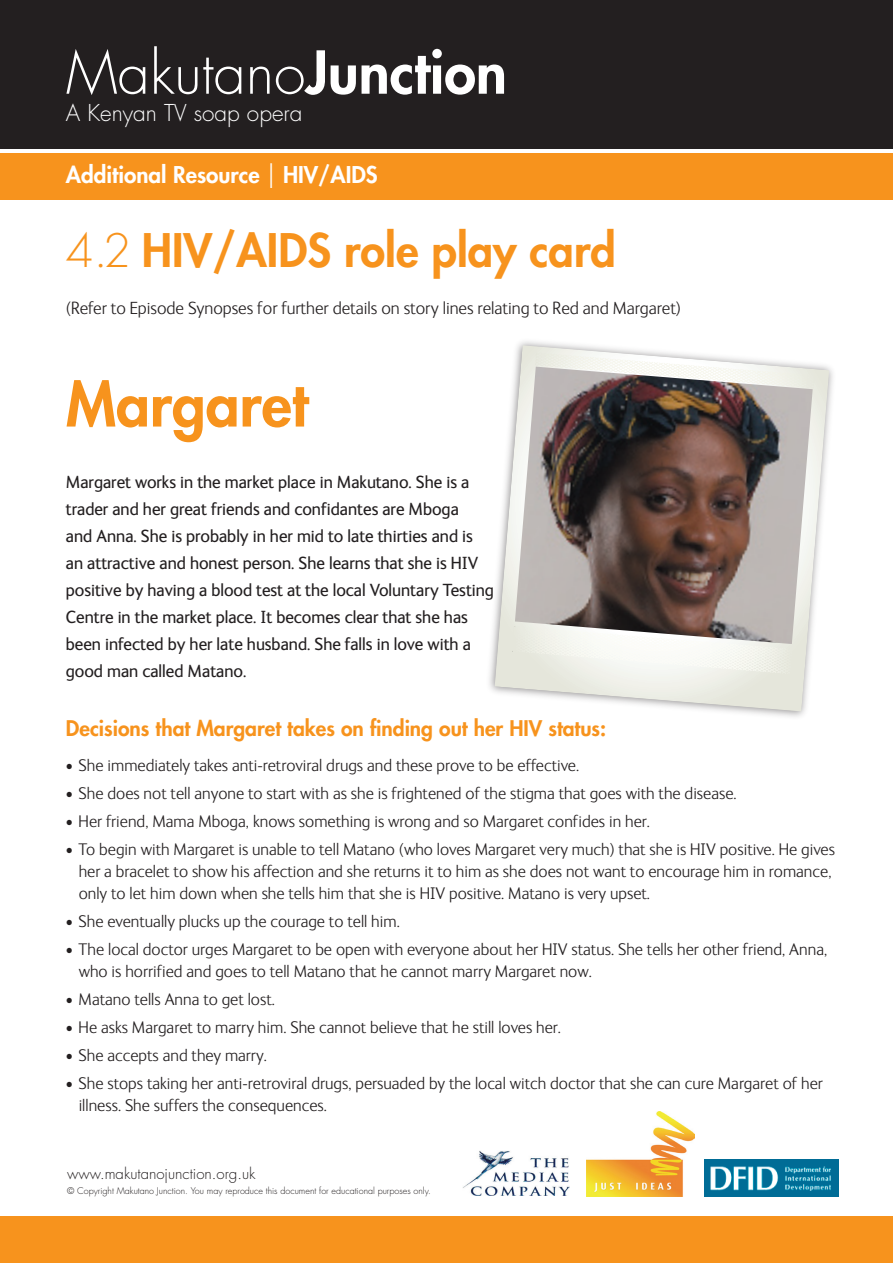
<style>
.page{position:relative;width:893px;height:1263px;background:#fff}
.page>*{position:absolute;margin:0;border:0;box-sizing:border-box;transform-origin:0 0}
.t1{font:800 60px "Futura";color:#f7931d}
.t2{font:300 57.6px "Futura";color:#fff}
.t3{font:800 45px "Futura";color:#f7931d}
.t4{font:300 22.65px "Futura";color:#fff}
.t5{font:800 22.5px "Futura";color:#fff}
.t6{font:800 21px "Futura";color:#f7931d}
.t7{font:18px/27px "NHM Ingrid";color:#231f20}
.t8{font:300 18px "NHM Ingrid";letter-spacing:-.005em;color:#231f20}
.t9{font:300 17.25px/21.8px "NHM Ingrid";color:#231f20}
.t10{font:300 15px "Futura";color:#231f20}
.t11{font:300 9px "Futura";color:#231f20}
.s1{font-weight:800}
.s2{font-weight:300;font-size:30px}
.s3{font-weight:300}
</style>
<div class="page">
<img style="left:704px;top:1160px;width:134px;height:36px">
<img style="left:463px;top:1151px;width:107px;height:44px">
<div style="left:0;top:1216px;width:893px;height:47px;background:#f7931d"></div>
<img style="left:586px;top:1111px;width:108px;height:85px">
<div style="left:0;top:0;width:893px;height:149px;background:#231f20"></div>
<div style="left:0;top:153px;width:893px;height:47px;background:#f7931d"></div>
<svg style="left:495px;top:345px;width:334px;height:366px"></svg>
<svg style="left:585px;top:632px;width:207px;height:40px"></svg>
<svg style="left:538px;top:365px;width:277px;height:23px"></svg>
<h2 class="t2" style="left:66px;top:36px;width:442px">Makutano<span class="s1">Junction</span></h2>
<h3 class="t4" style="left:66px;top:98px;width:238px">A Kenyan TV soap opera</h3>
<h3 class="t5" style="left:66px;top:160px;width:313px">Additional Resource <span class="s2">|</span> HIV/AIDS</h3>
<h3 class="t3" style="left:66px;top:220px;width:551px"><span class="s3">4.2</span> HIV/AIDS role play card</h3>
<p class="t8" style="left:66px;top:299px;width:617px">(Refer to Episode Synopses for further details on story lines relating to Red and Margaret)</p>
<h1 class="t1" style="left:66px;top:364px;width:244px">Margaret</h1>
<p class="t7" style="left:66px;top:469px;width:430px">Margaret works in the market place in Makutano. She is a trader and her great friends and confidantes are Mboga<br>and Anna. She is probably in her mid to late thirties and is an attractive and honest person. She learns that she is HIV positive by having a blood test at the local Voluntary Testing Centre in the market place. It becomes clear that she has been infected by her late husband. She falls in love with a good man called Matano.</p>
<p class="t6" style="left:66px;top:714px;width:542px">Decisions that Margaret takes on finding out her HIV status:</p>
<p class="t9" style="left:66px;top:754px;width:515px">• She immediately takes anti-retroviral drugs and these prove to be effective.</p>
<p class="t9" style="left:66px;top:783px;width:672px">• She does not tell anyone to start with as she is frightened of the stigma that goes with the disease.</p>
<p class="t9" style="left:66px;top:811px;width:586px">• Her friend, Mama Mboga, knows something is wrong and so Margaret confides in her.</p>
<p class="t9" style="left:79px;top:839px;width:758px;text-indent:-13px">• To begin with Margaret is unable to tell Matano (who loves Margaret very much) that she is HIV positive. He gives her a bracelet to show his affection and she returns it to him as she does not want to encourage him in romance, only to let him down when she tells him that she is HIV positive. Matano is very upset.</p>
<p class="t9" style="left:66px;top:910px;width:335px">• She eventually plucks up the courage to tell him.</p>
<p class="t9" style="left:79px;top:939px;width:750px;text-indent:-13px">• The local doctor urges Margaret to be open with everyone about her HIV status. She tells her other friend, Anna, who is horrified and goes to tell Matano that he cannot marry Margaret now.</p>
<p class="t9" style="left:66px;top:988px;width:211px">• Matano tells Anna to get lost.</p>
<p class="t9" style="left:66px;top:1017px;width:497px">• He asks Margaret to marry him. She cannot believe that he still loves her.</p>
<p class="t9" style="left:66px;top:1045px;width:203px">• She accepts and they marry.</p>
<p class="t9" style="left:79px;top:1073px;width:746px;text-indent:-13px">• She stops taking her anti-retroviral drugs, persuaded by the local witch doctor that she can cure Margaret of her illness. She suffers the consequences.</p>
<p class="t10" style="left:67px;top:1164px;width:190px">www.makutanojunction.org.uk</p>
<p class="t11" style="left:67px;top:1185px;width:365px">© Copyright Makutano Junction. You may reproduce this document for educational purposes only.</p>
</div>
